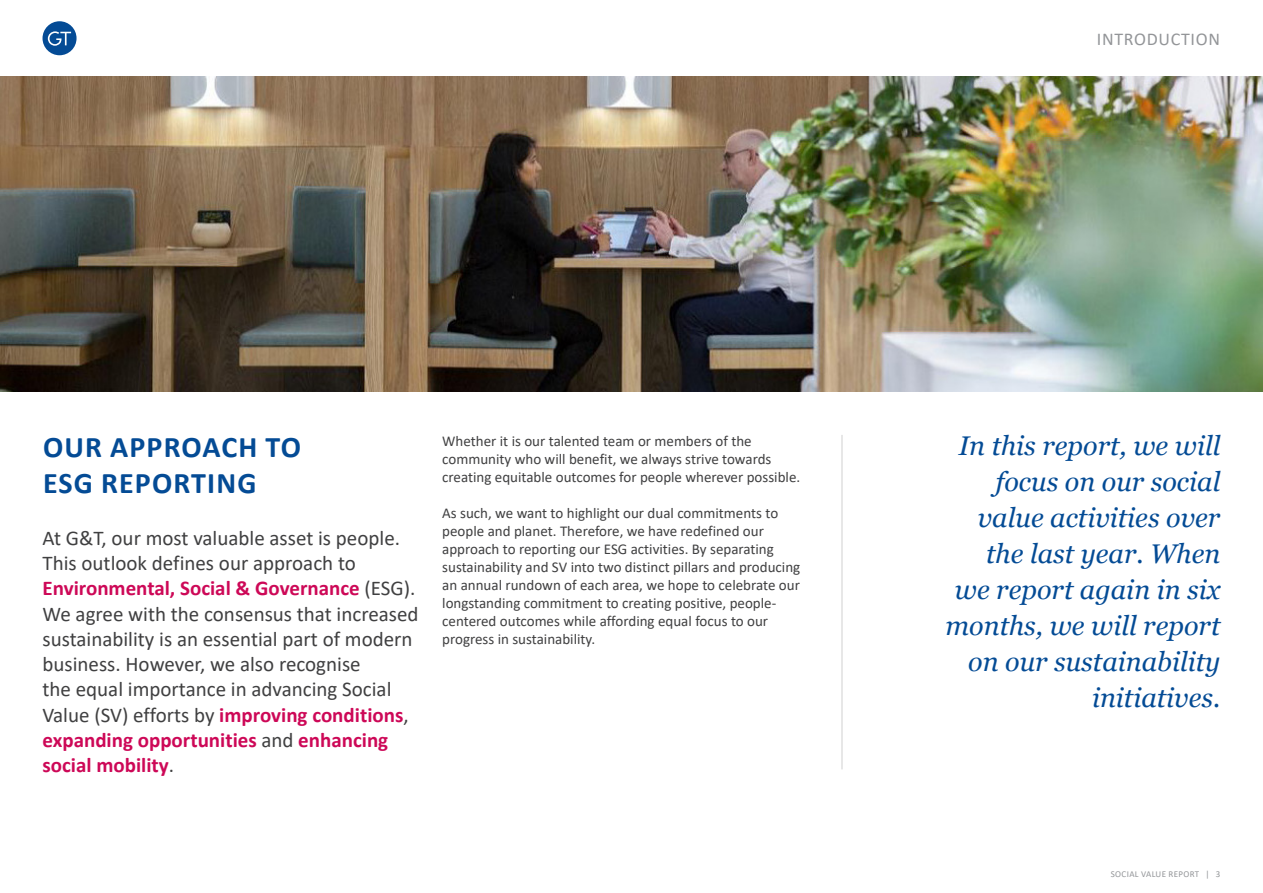
<style>
.page{position:relative;width:1263px;height:893px;background:#fff}
.page>*{position:absolute;margin:0;border:0;box-sizing:border-box;transform-origin:0 0}
.Opening_Para{font:700 30px/36px "Calibri";letter-spacing:.04em;color:#044b95}
.Pull_Out_Quote_Style{font:italic 27px/36px "Georgia";color:#044b95;text-align:right}
.Opening_Para-2{font:21px/25.2px "Calibri";color:#404041}
.Top_Right_Page_Header{font:18px "Calibri";letter-spacing:.04em;color:#939598}
.Body_Text{font:15px/18px "Calibri";color:#404041}
.t1{font:9px "Calibri";letter-spacing:.04em;color:#939598}
.s1{font-weight:700;color:#cd0857}
</style>
<div class="page">
<svg style="left:43px;top:21px;width:34px;height:34px"></svg>
<img style="left:0;top:77px;width:1263px;height:315px">
<hr style="left:842px;top:435px;width:1px;height:334px;background:#d0d0d0">
<p class="Top_Right_Page_Header" style="left:1097px;top:26px;width:125px">INTRODUCTION</p>
<p class="Opening_Para" style="left:43px;top:429px;width:259px">OUR APPROACH TO<br>ESG REPORTING</p>
<p class="Opening_Para-2" style="left:43px;top:525px;width:378px">At G&amp;T, our most valuable asset is people.<br>This outlook defines our approach to <span class="s1">Environmental, Social &amp; Governance</span> (ESG).<br>We agree with the consensus that increased sustainability is an essential part of modern business. However, we also recognise<br>the equal importance in advancing Social Value (SV) efforts by <span class="s1">improving conditions</span>, <span class="s1">expanding opportunities</span> and <span class="s1">enhancing social mobility</span>.</p>
<p class="Body_Text" style="left:442px;top:432px;width:359px">Whether it is our talented team or members of the community who will benefit, we always strive towards creating equitable outcomes for people wherever possible.</p>
<p class="Body_Text" style="left:442px;top:504px;width:360px">As such, we want to highlight our dual commitments to people and planet. Therefore, we have redefined our approach to reporting our ESG activities. By separating sustainability and SV into two distinct pillars and producing an annual rundown of each area, we hope to celebrate our longstanding commitment to creating positive, people&shy;centered outcomes while affording equal focus to our progress in sustainability.</p>
<p class="Pull_Out_Quote_Style" style="left:945px;top:428px;width:276px">In this report, we will focus on our social value activities over the last year. When we report again in six months, we will report on our sustainability initiatives.</p>
<p class="t1" style="left:1111px;top:867px;width:111px">SOCIAL VALUE REPORT | 3</p>
</div>
